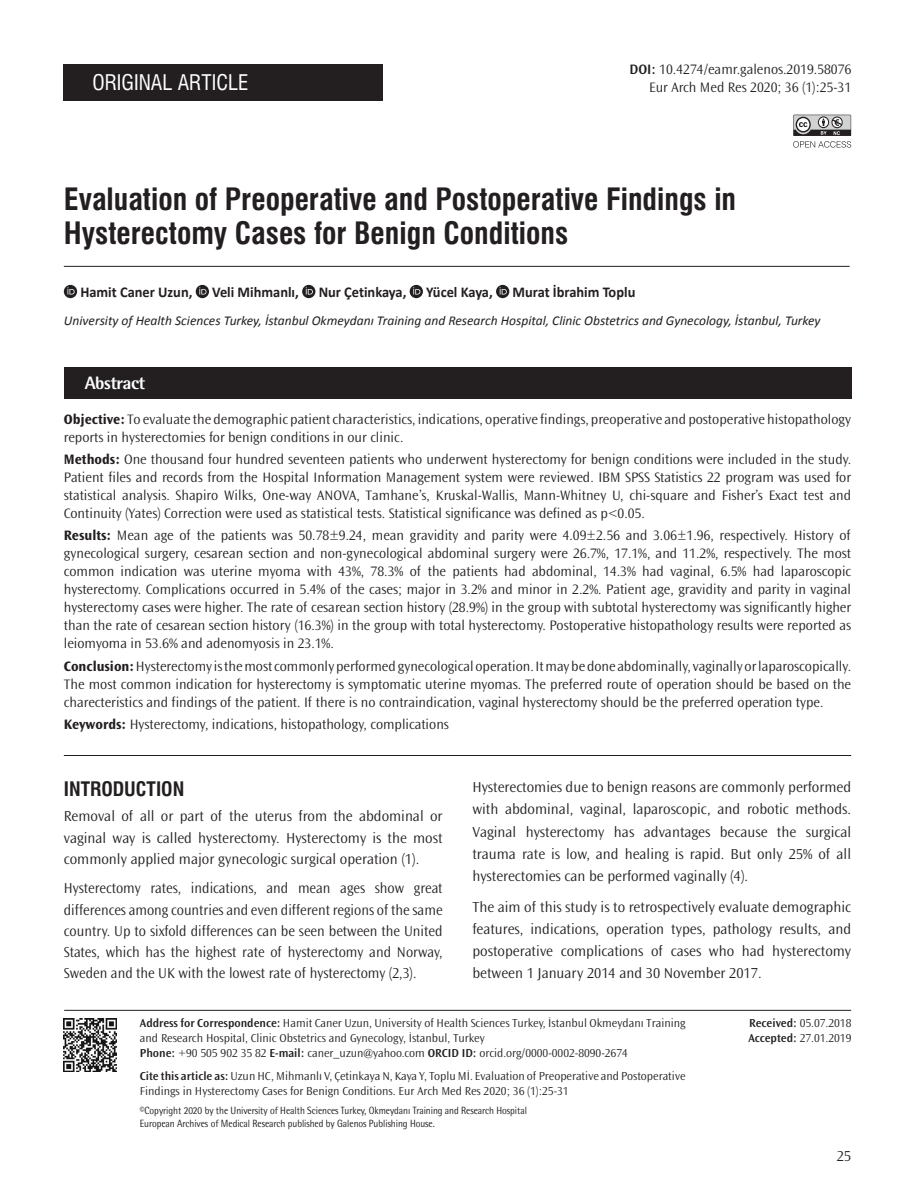
<style>
.page{position:relative;width:915px;height:1191px;background:#fff}
.page>*{position:absolute;margin:0;border:0;box-sizing:border-box;transform-origin:0 0}
.BASLIK{font:30px/34.5px "Swiss Condensed Bold Tr";color:#231f20}
.BASLIK-2{font:21px "Swiss Condensed Tr";color:#fff}
.ARA_BASLIK{font:19.5px "Swiss Condensed Bold Tr";color:#231f20}
.t1{font:800 18px "Rotis Semi Sans Std";letter-spacing:-.025em;color:#fff}
.YAZI{font:300 15px/22.2px "Ocean Sans Std";color:#231f20;text-align:justify}
.YAZI-2{font:300 15px/21.1px "Ocean Sans Std";color:#231f20;text-align:justify;scale:.96 1}
.YAZARLAR{font:700 15px "Calibri";color:#231f20;scale:.96 1}
.OZET{font:300 14.25px/18px "Ocean Sans Std";color:#231f20;text-align:justify}
.SAYFA_NO{font:300 14.25px "Ocean Sans Std";color:#231f20}
.KURUM{font:italic 13.5px "Calibri";color:#231f20}
.YAZI-3{font:300 12px/15px "Ocean Sans Std";color:#231f20}
.CİTE_AS{font:300 12px/15px "Ocean Sans Std";color:#231f20}
.t2{font:10.5px "Rotis Semi Sans Std";letter-spacing:-.005em;color:#231f20;scale:.9 1}
.s1{font-weight:600}
.s2{font-weight:700}
</style>
<div class="page">
<div style="left:64px;top:367px;width:786px;height:31px;background:#231f20"></div>
<svg style="left:64px;top:285px;width:13px;height:13px"></svg>
<svg style="left:67px;top:287px;width:8px;height:7px"></svg>
<svg style="left:196px;top:285px;width:13px;height:13px"></svg>
<svg style="left:199px;top:287px;width:7px;height:7px"></svg>
<svg style="left:302px;top:285px;width:13px;height:13px"></svg>
<svg style="left:305px;top:287px;width:8px;height:7px"></svg>
<svg style="left:409px;top:285px;width:14px;height:13px"></svg>
<svg style="left:413px;top:287px;width:7px;height:7px"></svg>
<svg style="left:496px;top:285px;width:13px;height:13px"></svg>
<svg style="left:499px;top:287px;width:7px;height:7px"></svg>
<hr style="left:64px;top:266px;width:785px;height:1px;background:#231f20">
<div style="left:63px;top:64px;width:319px;height:37px;background:#231f20"></div>
<hr style="left:64px;top:1010px;width:786px;height:1px;background:#231f20">
<hr style="left:64px;top:755px;width:786px;height:1px;background:#231f20">
<svg style="left:793px;top:115px;width:57px;height:33px"></svg>
<img style="left:63px;top:1018px;width:54px;height:54px">
<p class="BASLIK-2" style="left:92px;top:70px;width:158px">ORIGINAL ARTICLE</p>
<p class="OZET" style="left:629px;top:61px;width:223px"><span class="s1">DOI:</span> 10.4274/eamr.galenos.2019.58076</p>
<p class="SAYFA_NO" style="left:649px;top:80px;width:203px">Eur Arch Med Res 2020; 36 (1):25-31</p>
<p class="BASLIK" style="left:64px;top:182px;width:673px">Evaluation of Preoperative and Postoperative Findings in<br>Hysterectomy Cases for Benign Conditions</p>
<p class="YAZARLAR" style="left:80px;top:282px;width:118px">Hamit Caner Uzun,</p>
<p class="YAZARLAR" style="left:212px;top:282px;width:92px">Veli Mihmanlı,</p>
<p class="YAZARLAR" style="left:318px;top:282px;width:93px">Nur Çetinkaya,</p>
<p class="YAZARLAR" style="left:426px;top:282px;width:71px">Yücel Kaya,</p>
<p class="YAZARLAR" style="left:512px;top:282px;width:129px">Murat İbrahim Toplu</p>
<p class="KURUM" style="left:64px;top:312px;width:758px">University of Health Sciences Turkey, İstanbul Okmeydanı Training and Research Hospital, Clinic Obstetrics and Gynecology, İstanbul, Turkey</p>
<p class="t1" style="left:85px;top:371px;width:62px">Abstract</p>
<p class="OZET" style="left:64px;top:410px;width:788px"><span class="s2">Objective:</span> To evaluate the demographic patient characteristics, indications, operative findings, preoperative and postoperative histopathology reports in hysterectomies for benign conditions in our clinic.</p>
<p class="OZET" style="left:64px;top:450px;width:788px"><span class="s2">Methods:</span> One thousand four hundred seventeen patients who underwent hysterectomy for benign conditions were included in the study.<br>Patient files and records from the Hospital Information Management system were reviewed. IBM SPSS Statistics 22 program was used for statistical analysis. Shapiro Wilks, One-way ANOVA, Tamhane’s, Kruskal-Wallis, Mann-Whitney U, chi-square and Fisher’s Exact test and Continuity (Yates) Correction were used as statistical tests. Statistical significance was defined as p&lt;0.05.</p>
<p class="OZET" style="left:64px;top:527px;width:788px"><span class="s2">Results:</span> Mean age of the patients was 50.78±9.24, mean gravidity and parity were 4.09±2.56 and 3.06±1.96, respectively. History of gynecological surgery, cesarean section and non-gynecological abdominal surgery were 26.7%, 17.1%, and 11.2%, respectively. The most common indication was uterine myoma with 43%, 78.3% of the patients had abdominal, 14.3% had vaginal, 6.5% had laparoscopic hysterectomy. Complications occurred in 5.4% of the cases; major in 3.2% and minor in 2.2%. Patient age, gravidity and parity in vaginal hysterectomy cases were higher. The rate of cesarean section history (28.9%) in the group with subtotal hysterectomy was significantly higher than the rate of cesarean section history (16.3%) in the group with total hysterectomy. Postoperative histopathology results were reported as leiomyoma in 53.6% and adenomyosis in 23.1%.</p>
<p class="OZET" style="left:64px;top:657px;width:788px"><span class="s2">Conclusion:</span> Hysterectomy is the most commonly performed gynecological operation. It may be done abdominally, vaginally or laparoscopically.<br>The most common indication for hysterectomy is symptomatic uterine myomas. The preferred route of operation should be based on the charecteristics and findings of the patient. If there is no contraindication, vaginal hysterectomy should be the preferred operation type.</p>
<p class="OZET" style="left:64px;top:715px;width:386px"><span class="s2">Keywords:</span> Hysterectomy, indications, histopathology, complications</p>
<p class="ARA_BASLIK" style="left:64px;top:777px;width:122px">INTRODUCTION</p>
<p class="YAZI" style="left:64px;top:806px;width:380px;line-height:21.1px">Removal of all or part of the uterus from the abdominal or vaginal way is called hysterectomy. Hysterectomy is the most commonly applied major gynecologic surgical operation (1).</p>
<p class="YAZI-2" style="left:64px;top:878px;width:396px">Hysterectomy rates, indications, and mean ages show great differences among countries and even different regions of the same country. Up to sixfold differences can be seen between the United States, which has the highest rate of hysterectomy and Norway, Sweden and the UK with the lowest rate of hysterectomy (2,3).</p>
<p class="YAZI" style="left:472px;top:776px;width:380px">Hysterectomies due to benign reasons are commonly performed with abdominal, vaginal, laparoscopic, and robotic methods.<br>Vaginal hysterectomy has advantages because the surgical trauma rate is low, and healing is rapid. But only 25% of all hysterectomies can be performed vaginally (4).</p>
<p class="YAZI" style="left:472px;top:895px;width:380px">The aim of this study is to retrospectively evaluate demographic features, indications, operation types, pathology results, and postoperative complications of cases who had hysterectomy between 1 January 2014 and 30 November 2017.</p>
<p class="YAZI-3" style="left:140px;top:1016px;width:547px"><span class="s1">Address for Correspondence:</span> Hamit Caner Uzun, University of Health Sciences Turkey, İstanbul Okmeydanı Training and Research Hospital, Clinic Obstetrics and Gynecology, İstanbul, Turkey</p>
<p class="YAZI-3" style="left:140px;top:1046px;width:489px"><span class="s1">Phone:</span> +90 505 902 35 82 <span class="s1">E-mail:</span> caner_uzun@yahoo.com <span class="s1">ORCID ID:</span> orcid.org/0000-0002-8090-2674</p>
<p class="CİTE_AS" style="left:140px;top:1068px;width:547px"><span class="s1">Cite this article as:</span> Uzun HC, Mihmanlı V, Çetinkaya N, Kaya Y, Toplu Mİ. Evaluation of Preoperative and Postoperative<br>Findings in Hysterectomy Cases for Benign Conditions. Eur Arch Med Res 2020; 36 (1):25-31</p>
<p class="t2" style="left:140px;top:1104px;width:431px">©Copyright 2020 by the University of Health Sciences Turkey, Okmeydanı Training and Research Hospital</p>
<p class="t2" style="left:140px;top:1117px;width:329px">European Archives of Medical Research published by Galenos Publishing House.</p>
<p class="YAZI-3" style="left:749px;top:1016px;width:104px"><span class="s1">Received:</span> 05.07.2018</p>
<p class="YAZI-3" style="left:748px;top:1031px;width:105px"><span class="s1">Accepted:</span> 27.01.2019</p>
<p class="YAZI" style="left:836px;top:1145px;width:16px">25</p>
</div>
